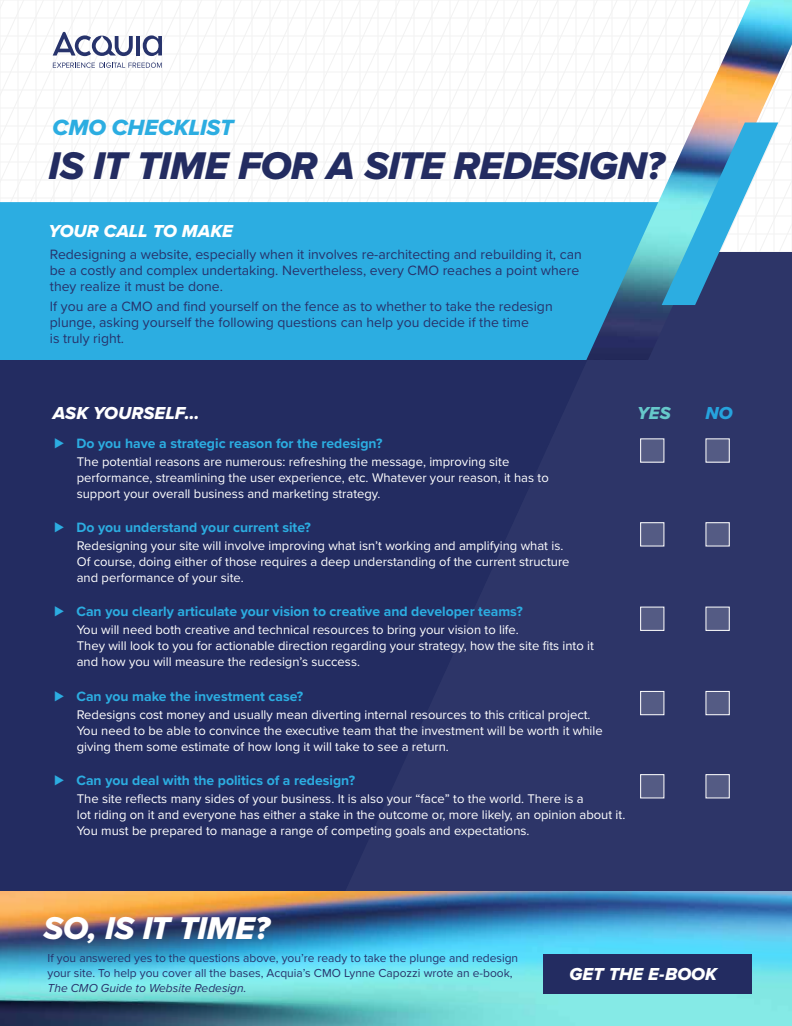
<style>
.page{position:relative;width:792px;height:1026px;background:#fff}
.page>*{position:absolute;margin:0;border:0;box-sizing:border-box;transform-origin:0 0}
.t1{font:40px "Proxima Nova Extrabld It";letter-spacing:-.015em;color:#232c61}
.t2{font:32.7px "Proxima Nova Extrabld It";letter-spacing:-.01em;color:#fff}
.t3{font:22.8px "Proxima Nova Extrabld It";color:#2cade1}
.t4{font:18px "Proxima Nova Extrabld It";color:#fff}
.t5{font:18px "Proxima Nova Extrabld It";color:#66c8ca}
.t6{font:18px "Proxima Nova Extrabld It";color:#26a3dd}
.t7{font:14px/16px "Proxima Nova";color:#27336c}
.t8{font:700 14px "Proxima Nova";color:#2cade1}
.t9{font:13px/16px "Proxima Nova";color:#fff}
.t10{font:12px/15px "Proxima Nova";color:#27336c}
.t11{font:italic 12px "Proxima Nova";color:#27336c}
.s1{font-size:16.5px}
</style>
<div class="page">
<div style="left:0;top:252px;width:792px;height:654px;background:#232c61"></div>
<div style="left:0;top:202px;width:586px;height:158px;background:#2cade1"></div>
<svg style="left:345px;top:251px;width:385px;height:548px;fill:#2d3568"></svg>
<img style="left:586px;top:0;width:206px;height:360px">
<svg style="left:662px;top:122px;width:116px;height:183px"></svg>
<div style="left:640px;top:438px;width:24px;height:25px;border:1px solid #fff"></div>
<div style="left:705px;top:438px;width:25px;height:25px;border:1px solid #fff"></div>
<div style="left:641px;top:439px;width:23px;height:23px;background:#545b84"></div>
<div style="left:706px;top:439px;width:23px;height:23px;background:#545b84"></div>
<img style="left:0;top:891px;width:792px;height:135px">
<div style="left:544px;top:954px;width:208px;height:40px;background:#232c61"></div>
<div style="left:640px;top:522px;width:24px;height:25px;border:1px solid #fff"></div>
<div style="left:705px;top:522px;width:25px;height:25px;border:1px solid #fff"></div>
<div style="left:641px;top:523px;width:23px;height:23px;background:#545b84"></div>
<div style="left:706px;top:523px;width:23px;height:23px;background:#545b84"></div>
<div style="left:640px;top:607px;width:24px;height:24px;border:1px solid #fff"></div>
<div style="left:705px;top:607px;width:25px;height:24px;border:1px solid #fff"></div>
<div style="left:641px;top:607px;width:23px;height:23px;background:#545b84"></div>
<div style="left:706px;top:607px;width:23px;height:23px;background:#545b84"></div>
<div style="left:640px;top:691px;width:24px;height:24px;border:1px solid #fff"></div>
<div style="left:705px;top:691px;width:25px;height:24px;border:1px solid #fff"></div>
<div style="left:641px;top:691px;width:23px;height:24px;background:#545b84"></div>
<div style="left:706px;top:691px;width:23px;height:24px;background:#545b84"></div>
<div style="left:640px;top:774px;width:24px;height:24px;border:1px solid #fff"></div>
<div style="left:705px;top:774px;width:25px;height:24px;border:1px solid #fff"></div>
<div style="left:641px;top:775px;width:23px;height:23px;background:#545b84"></div>
<div style="left:706px;top:775px;width:23px;height:23px;background:#545b84"></div>
<svg style="left:53px;top:63px;width:109px;height:5px"></svg>
<hr style="left:136px;top:36px;width:4px;height:20px;background:#27336c">
<svg style="left:143px;top:35px;width:19px;height:21px"></svg>
<svg style="left:53px;top:32px;width:80px;height:24px"></svg>
<h3 class="t3" style="left:52px;top:110px;width:183px">CMO CHECKLIST</h3>
<h1 class="t1" style="left:49px;top:136px;width:617px">IS IT TIME FOR A SITE REDESIGN?</h1>
<h3 class="t4" style="left:48px;top:218px;width:186px">YOUR CALL TO MAKE</h3>
<p class="t7" style="left:50px;top:246px;width:533px">Redesigning a website, especially when it involves re-architecting and rebuilding it, can be a costly and complex undertaking. Nevertheless, every CMO reaches a point where they realize it must be done.</p>
<p class="t7" style="left:50px;top:298px;width:504px">If you are a CMO and find yourself on the fence as to whether to take the redesign plunge, asking yourself the following questions can help you decide if the time<br>is truly right.</p>
<h3 class="t4" style="left:53px;top:400px;width:148px">ASK YOURSELF…</h3>
<p class="t8" style="left:54px;top:432px;width:330px"><span class="s1">⊲</span> Do you have a strategic reason for the redesign?</p>
<p class="t9" style="left:77px;top:453px;width:474px">The potential reasons are numerous: refreshing the message, improving site performance, streamlining the user experience, etc. Whatever your reason, it has to support your overall business and marketing strategy.</p>
<p class="t8" style="left:54px;top:517px;width:258px"><span class="s1">⊲</span> Do you understand your current site?</p>
<p class="t9" style="left:77px;top:537px;width:494px">Redesigning your site will involve improving what isn’t working and amplifying what is.<br>Of course, doing either of those requires a deep understanding of the current structure and performance of your site.</p>
<p class="t8" style="left:54px;top:601px;width:470px"><span class="s1">⊲</span> Can you clearly articulate your vision to creative and developer teams?</p>
<p class="t9" style="left:77px;top:621px;width:519px">You will need both creative and technical resources to bring your vision to life.<br>They will look to you for actionable direction regarding your strategy, how the site fits into it and how you will measure the redesign’s success.</p>
<p class="t8" style="left:54px;top:686px;width:251px"><span class="s1">⊲</span> Can you make the investment case?</p>
<p class="t9" style="left:77px;top:706px;width:527px">Redesigns cost money and usually mean diverting internal resources to this critical project.<br>You need to be able to convince the executive team that the investment will be worth it while giving them some estimate of how long it will take to see a return.</p>
<p class="t8" style="left:54px;top:770px;width:302px"><span class="s1">⊲</span> Can you deal with the politics of a redesign?</p>
<p class="t9" style="left:77px;top:790px;width:550px">The site reflects many sides of your business. It is also your “face” to the world. There is a<br>lot riding on it and everyone has either a stake in the outcome or, more likely, an opinion about it.<br>You must be prepared to manage a range of competing goals and expectations.</p>
<h3 class="t5" style="left:637px;top:400px;width:35px">YES</h3>
<h3 class="t6" style="left:706px;top:400px;width:29px">NO</h3>
<h2 class="t2" style="left:44px;top:903px;width:227px">SO, IS IT TIME?</h2>
<p class="t10" style="left:48px;top:950px;width:472px">If you answered yes to the questions above, you’re ready to take the plunge and redesign your site. To help you cover all the bases, Acquia’s CMO Lynne Capozzi wrote an e-book,</p>
<p class="t11" style="left:48px;top:979px;width:201px">The CMO Guide to Website Redesign.</p>
<h3 class="t4" style="left:569px;top:960px;width:149px">GET THE E-BOOK</h3>
</div>
